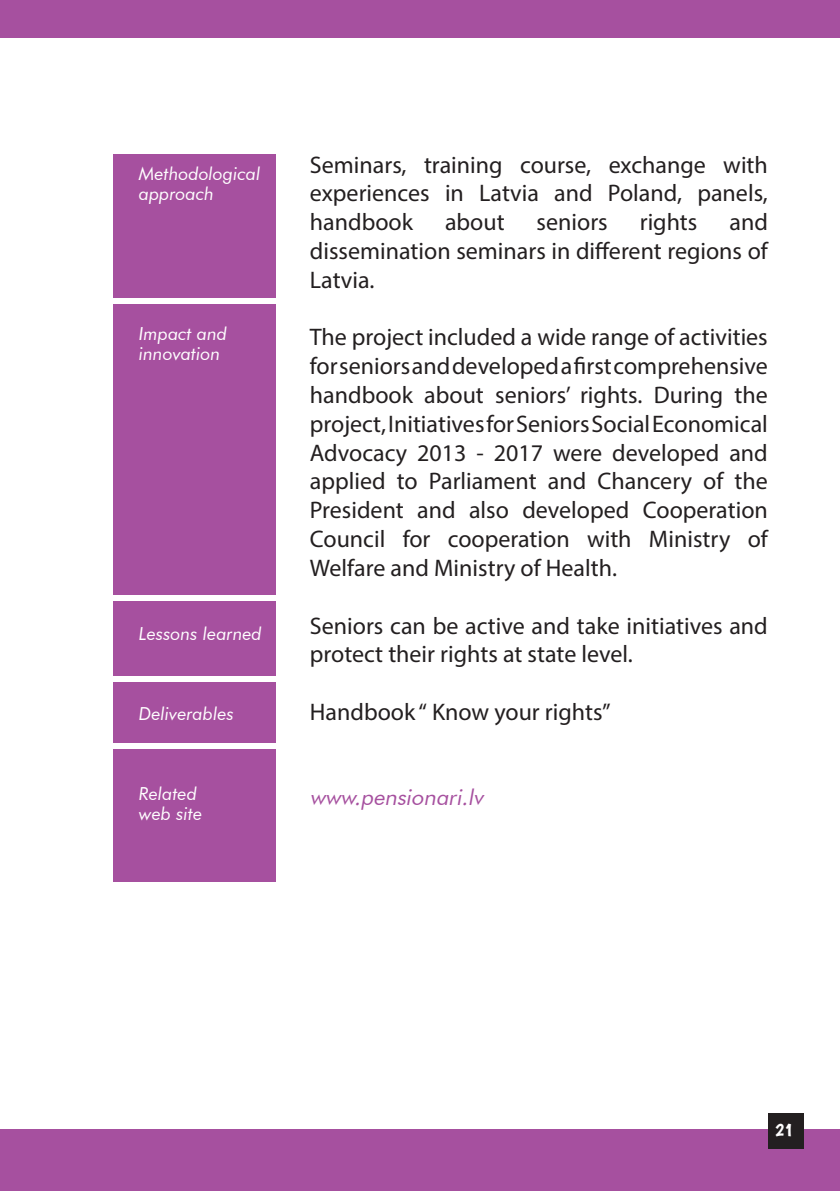
<style>
.page{position:relative;width:840px;height:1191px;background:#fff}
.page>*{position:absolute;margin:0;border:0;box-sizing:border-box;transform-origin:0 0}
.t1{font:24px/28.8px "Myriad Pro";color:#231f20;text-align:justify}
.t2{font:italic 22px "Futura BT";color:#a6509f}
.t3{font:19px "Boogaloo";color:#fff}
.t4{font:italic 18px/20px "Futura BT";color:#fff}
</style>
<div class="page">
<div style="left:0;top:1129px;width:839px;height:62px;background:#a6509f"></div>
<div style="left:0;top:0;width:839px;height:37px;background:#a6509f"></div>
<div style="left:767px;top:1112px;width:36px;height:36px;background:#231f20"></div>
<div style="left:113px;top:154px;width:163px;height:728px;background:#a6509f"></div>
<div style="left:104px;top:743px;width:178px;height:6px;background:#fff"></div>
<div style="left:104px;top:298px;width:178px;height:6px;background:#fff"></div>
<div style="left:104px;top:595px;width:178px;height:6px;background:#fff"></div>
<div style="left:104px;top:676px;width:178px;height:6px;background:#fff"></div>
<p class="t4" style="left:139px;top:163px;width:123px">Methodological approach</p>
<p class="t4" style="left:139px;top:323px;width:90px">Impact and innovation</p>
<p class="t4" style="left:139px;top:623px;width:124px">Lessons learned</p>
<p class="t4" style="left:139px;top:703px;width:96px">Deliverables</p>
<p class="t4" style="left:139px;top:783px;width:65px">Related web site</p>
<p class="t1" style="left:310px;top:150px;width:459px">Seminars, training course, exchange with experiences in Latvia and Poland, panels, handbook</p>
<p class="t1" style="left:310px;top:207px;width:459px;text-indent:419px">and dissemination seminars in different regions of Latvia.</p>
<p class="t1" style="left:445px;top:207px;width:61px">about</p>
<p class="t1" style="left:536px;top:207px;width:72px">seniors</p>
<p class="t1" style="left:639px;top:207px;width:59px">rights</p>
<p class="t1" style="left:310px;top:322px;width:459px">The project included a wide range of activities for seniors and developed a first comprehensive handbook about seniors’ rights. During the project, Initiatives for Seniors Social Economical Advocacy 2013 - 2017 were developed and applied to Parliament and Chancery of the President and also developed Cooperation Council for cooperation with Ministry of Welfare and Ministry of Health.</p>
<p class="t1" style="left:310px;top:610px;width:459px">Seniors can be active and take initiatives and protect their rights at state level.</p>
<p class="t1" style="left:310px;top:697px;width:302px">Handbook “ Know your rights”</p>
<p class="t2" style="left:310px;top:783px;width:179px">www.pensionari.lv</p>
<p class="t3" style="left:774px;top:1118px;width:20px">21</p>
</div>
